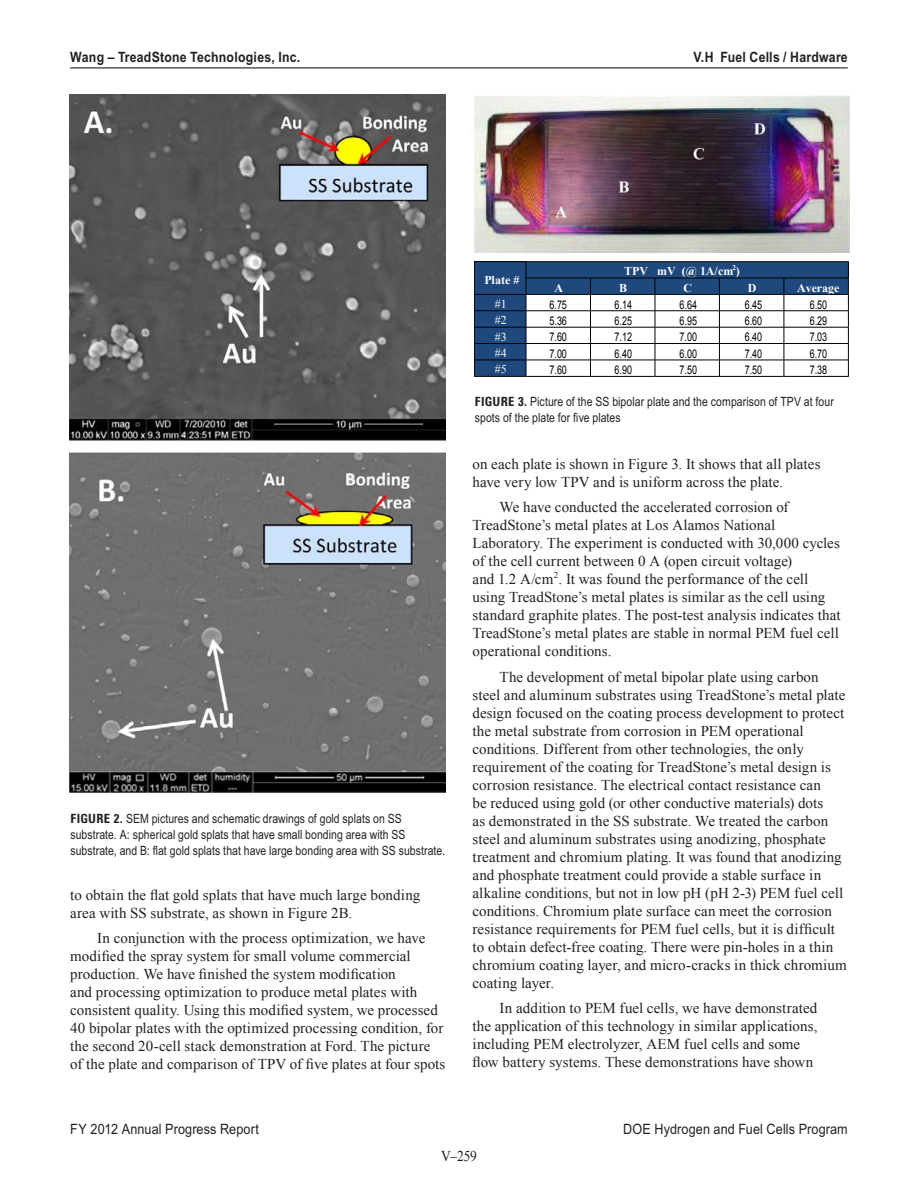
<style>
.page{position:relative;width:918px;height:1188px;background:#fff}
.page>*{position:absolute;margin:0;border:0;box-sizing:border-box;transform-origin:0 0}
._1_Body_text{font:15px/18px "Times New Roman";letter-spacing:.005em;color:#231f20}
._1_Body_text-2{font:15px "Times New Roman";letter-spacing:.005em;color:#231f20;scale:.9 1}
.t1{font:14.25px "Arial Narrow MT Pro";letter-spacing:.01em;color:#231f20;scale:1.08 1}
._11_Header_L{font:700 14.25px "Arial Narrow MT Pro";letter-spacing:.015em;color:#231f20;scale:1.05 1}
._11_Header_R{font:700 14.25px "Arial Narrow MT Pro";letter-spacing:.015em;color:#231f20;scale:1.05 1}
._1_FigureTitle{font:12.75px/15.8px "Arial Narrow MT Pro";letter-spacing:.005em;color:#231f20}
.t2{font:12px "Arial";color:#000;scale:.75 1}
.t3{font:700 12px "Times New Roman";color:#fff}
.t4{font:12px "Times New Roman";color:#fff}
._1_Body_text-3{font:9px "Times New Roman";color:#231f20}
.s1{font-family:"Zurich BT";font-weight:700;font-stretch:condensed}
</style>
<div class="page">
<hr style="left:70px;top:67px;width:778px;height:1px;background:#231f20">
<img style="left:70px;top:94px;width:375px;height:698px">
<div style="left:475px;top:262px;width:51px;height:8px;background:#1f497c"></div>
<hr style="left:475px;top:270px;width:4px;height:16px;background:#1f497c">
<div style="left:521px;top:270px;width:5px;height:16px;background:#1f497c"></div>
<div style="left:475px;top:286px;width:51px;height:8px;background:#1f497c"></div>
<div style="left:479px;top:270px;width:42px;height:16px;background:#1f497c"></div>
<div style="left:526px;top:262px;width:5px;height:16px;background:#1f497c"></div>
<div style="left:531px;top:262px;width:317px;height:16px;background:#1f497c"></div>
<hr style="left:474px;top:261px;width:375px;height:1px;background:#000">
<div style="left:526px;top:278px;width:5px;height:16px;background:#1f497c"></div>
<div style="left:531px;top:278px;width:59px;height:16px;background:#1f497c"></div>
<hr style="left:591px;top:278px;width:4px;height:16px;background:#1f497c">
<div style="left:595px;top:278px;width:60px;height:16px;background:#1f497c"></div>
<div style="left:655px;top:278px;width:5px;height:16px;background:#1f497c"></div>
<div style="left:660px;top:278px;width:59px;height:16px;background:#1f497c"></div>
<hr style="left:720px;top:278px;width:4px;height:16px;background:#1f497c">
<div style="left:724px;top:278px;width:60px;height:16px;background:#1f497c"></div>
<div style="left:784px;top:278px;width:5px;height:16px;background:#1f497c"></div>
<div style="left:789px;top:278px;width:59px;height:16px;background:#1f497c"></div>
<hr style="left:526px;top:278px;width:323px;height:1px;background:#000">
<hr style="left:475px;top:295px;width:4px;height:16px;background:#1f497c">
<div style="left:479px;top:295px;width:47px;height:16px;background:#1f497c"></div>
<hr style="left:474px;top:294px;width:375px;height:1px;background:#000">
<hr style="left:475px;top:311px;width:4px;height:16px;background:#1f497c">
<div style="left:479px;top:311px;width:47px;height:16px;background:#1f497c"></div>
<hr style="left:474px;top:310px;width:375px;height:1px;background:#000">
<hr style="left:475px;top:327px;width:4px;height:16px;background:#1f497c">
<div style="left:479px;top:327px;width:47px;height:16px;background:#1f497c"></div>
<hr style="left:474px;top:327px;width:375px;height:1px;background:#000">
<hr style="left:475px;top:344px;width:4px;height:16px;background:#1f497c">
<div style="left:479px;top:344px;width:47px;height:16px;background:#1f497c"></div>
<hr style="left:474px;top:343px;width:375px;height:1px;background:#000">
<hr style="left:475px;top:360px;width:4px;height:16px;background:#1f497c">
<div style="left:479px;top:360px;width:47px;height:16px;background:#1f497c"></div>
<hr style="left:474px;top:360px;width:375px;height:1px;background:#000">
<svg style="left:474px;top:261px;width:1px;height:115px"></svg>
<hr style="left:474px;top:376px;width:52px;height:1px;background:#000">
<svg style="left:526px;top:262px;width:1px;height:114px"></svg>
<hr style="left:526px;top:376px;width:64px;height:1px;background:#000">
<svg style="left:590px;top:278px;width:1px;height:98px"></svg>
<hr style="left:591px;top:376px;width:64px;height:1px;background:#000">
<svg style="left:655px;top:278px;width:1px;height:98px"></svg>
<hr style="left:655px;top:376px;width:64px;height:1px;background:#000">
<svg style="left:719px;top:278px;width:1px;height:98px"></svg>
<hr style="left:720px;top:376px;width:64px;height:1px;background:#000">
<svg style="left:784px;top:278px;width:1px;height:98px"></svg>
<hr style="left:784px;top:376px;width:64px;height:1px;background:#000">
<svg style="left:848px;top:261px;width:1px;height:116px"></svg>
<img style="left:474px;top:96px;width:375px;height:157px">
<p class="_11_Header_L" style="left:70px;top:49px;width:221px">Wang – TreadStone Technologies, Inc.</p>
<p class="_11_Header_R" style="left:693px;top:48px;width:149px">V.H Fuel Cells / Hardware</p>
<p class="t3" style="left:484px;top:271px;width:36px">Plate #</p>
<p class="t3" style="left:624px;top:263px;width:117px">TPV mV (@ 1A/cm<sup>2</sup>)</p>
<p class="t3" style="left:554px;top:280px;width:10px">A</p>
<p class="t3" style="left:619px;top:280px;width:10px">B</p>
<p class="t3" style="left:683px;top:280px;width:10px">C</p>
<p class="t3" style="left:748px;top:280px;width:10px">D</p>
<p class="t3" style="left:797px;top:280px;width:44px">Average</p>
<p class="t4" style="left:495px;top:296px;width:14px">#1</p>
<p class="t2" style="left:550px;top:297px;width:25px">6.75</p>
<p class="t2" style="left:615px;top:297px;width:25px">6.14</p>
<p class="t2" style="left:680px;top:297px;width:25px">6.64</p>
<p class="t2" style="left:745px;top:297px;width:25px">6.45</p>
<p class="t2" style="left:810px;top:297px;width:25px">6.50</p>
<p class="t4" style="left:495px;top:312px;width:14px">#2</p>
<p class="t2" style="left:550px;top:313px;width:25px">5.36</p>
<p class="t2" style="left:615px;top:313px;width:25px">6.25</p>
<p class="t2" style="left:680px;top:313px;width:25px">6.95</p>
<p class="t2" style="left:745px;top:313px;width:25px">6.60</p>
<p class="t2" style="left:810px;top:313px;width:25px">6.29</p>
<p class="t4" style="left:495px;top:329px;width:14px">#3</p>
<p class="t2" style="left:550px;top:329px;width:25px">7.60</p>
<p class="t2" style="left:615px;top:329px;width:25px">7.12</p>
<p class="t2" style="left:680px;top:329px;width:25px">7.00</p>
<p class="t2" style="left:745px;top:329px;width:25px">6.40</p>
<p class="t2" style="left:810px;top:329px;width:25px">7.03</p>
<p class="t4" style="left:495px;top:345px;width:14px">#4</p>
<p class="t2" style="left:550px;top:346px;width:25px">7.00</p>
<p class="t2" style="left:615px;top:346px;width:25px">6.40</p>
<p class="t2" style="left:680px;top:346px;width:25px">6.00</p>
<p class="t2" style="left:745px;top:346px;width:25px">7.40</p>
<p class="t2" style="left:810px;top:346px;width:25px">6.70</p>
<p class="t4" style="left:495px;top:361px;width:14px">#5</p>
<p class="t2" style="left:550px;top:362px;width:25px">7.60</p>
<p class="t2" style="left:615px;top:362px;width:25px">6.90</p>
<p class="t2" style="left:680px;top:362px;width:25px">7.50</p>
<p class="t2" style="left:745px;top:362px;width:25px">7.50</p>
<p class="t2" style="left:810px;top:362px;width:25px">7.38</p>
<p class="_1_FigureTitle" style="left:70px;top:811px;width:376px"><span class="s1">FIGURE 2.</span> SEM pictures and schematic drawings of gold splats on SS substrate. A: spherical gold splats that have small bonding area with SS substrate, and B: flat gold splats that have large bonding area with SS substrate.</p>
<p class="_1_Body_text" style="left:70px;top:885px;width:352px">to obtain the flat gold splats that have much large bonding area with SS substrate, as shown in Figure 2B.</p>
<p class="_1_Body_text" style="left:70px;top:929px;width:377px;text-indent:27px">In conjunction with the process optimization, we have modified the spray system for small volume commercial production. We have finished the system modification<br>and processing optimization to produce metal plates with consistent quality. Using this modified system, we processed 40 bipolar plates with the optimized processing condition, for the second 20-cell stack demonstration at Ford. The picture of the plate and comparison of TPV of five plates at four spots</p>
<p class="_1_FigureTitle" style="left:475px;top:394px;width:361px"><span class="s1">FIGURE 3.</span> Picture of the SS bipolar plate and the comparison of TPV at four spots of the plate for five plates</p>
<p class="_1_Body_text" style="left:472px;top:455px;width:350px">on each plate is shown in Figure 3. It shows that all plates have very low TPV and is uniform across the plate.</p>
<p class="_1_Body_text" style="left:472px;top:498px;width:369px;text-indent:27px">We have conducted the accelerated corrosion of TreadStone’s metal plates at Los Alamos National Laboratory. The experiment is conducted with 30,000 cycles of the cell current between 0 A (open circuit voltage)<br>and 1.2 A/cm . It was found the performance of the cell</p>
<p class="_1_Body_text-3" style="left:554px;top:569px;width:6px">2</p>
<p class="_1_Body_text" style="left:472px;top:588px;width:370px">using TreadStone’s metal plates is similar as the cell using standard graphite plates. The post-test analysis indicates that TreadStone’s metal plates are stable in normal PEM fuel cell operational conditions.</p>
<p class="_1_Body_text" style="left:472px;top:668px;width:376px;text-indent:27px">The development of metal bipolar plate using carbon steel and aluminum substrates using TreadStone’s metal plate design focused on the coating process development to protect the metal substrate from corrosion in PEM operational conditions. Different from other technologies, the only requirement of the coating for TreadStone’s metal design is corrosion resistance. The electrical contact resistance can<br>be reduced using gold (or other conductive materials) dots<br>as demonstrated in the SS substrate. We treated the carbon steel and aluminum substrates using anodizing, phosphate treatment and chromium plating. It was found that anodizing and phosphate treatment could provide a stable surface in alkaline conditions, but not in low pH (pH 2-3) PEM fuel cell conditions. Chromium plate surface can meet the corrosion resistance requirements for PEM fuel cells, but it is difficult to obtain defect-free coating. There were pin-holes in a thin chromium coating layer, and micro-cracks in thick chromium coating layer.</p>
<p class="_1_Body_text" style="left:472px;top:999px;width:346px;text-indent:27px">In addition to PEM fuel cells, we have demonstrated the application of this technology in similar applications, including PEM electrolyzer, AEM fuel cells and some flow battery systems. These demonstrations have shown</p>
<p class="t1" style="left:70px;top:1120px;width:176px">FY 2012 Annual Progress Report</p>
<p class="t1" style="left:623px;top:1121px;width:210px">DOE Hydrogen and Fuel Cells Program</p>
<p class="_1_Body_text-2" style="left:441px;top:1146px;width:41px">V–259</p>
</div>
